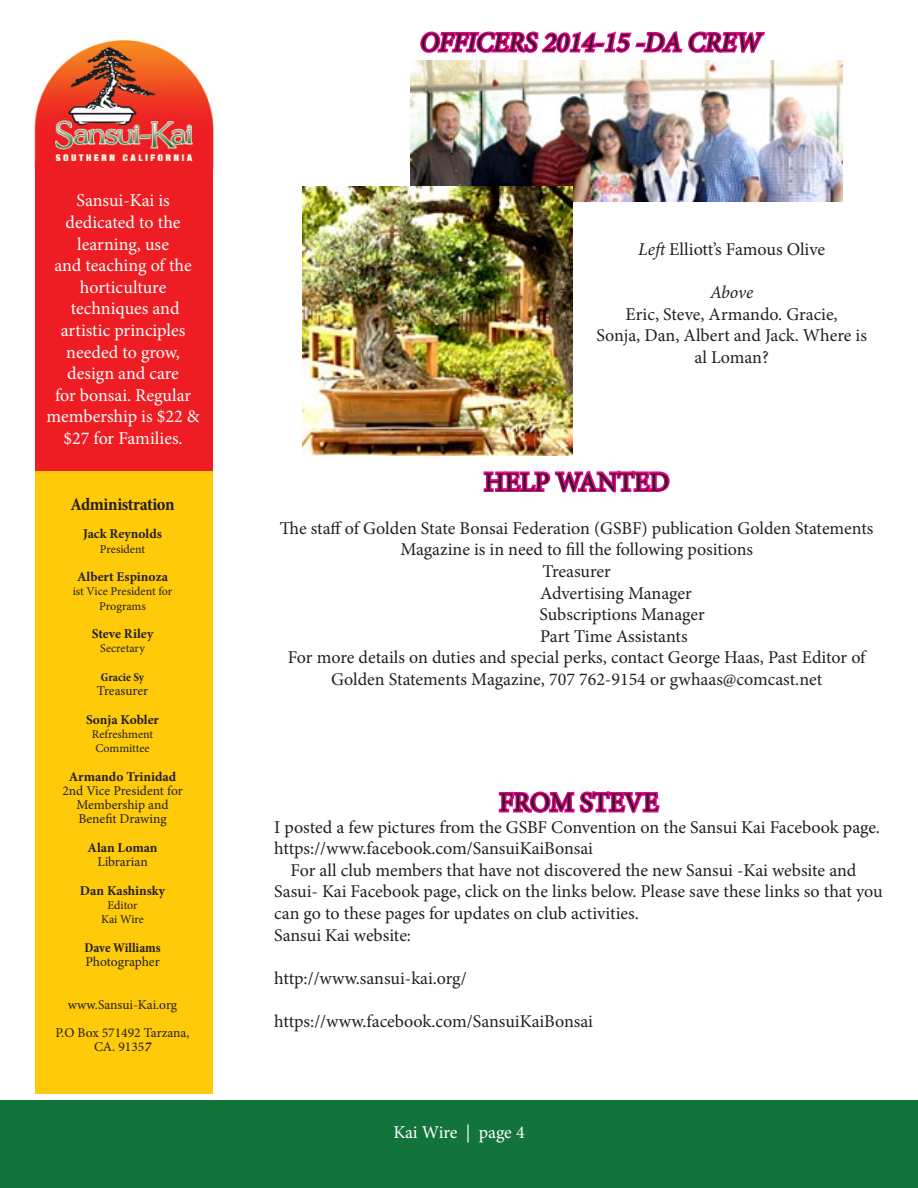
<style>
.page{position:relative;width:918px;height:1188px;background:#fff}
.page>*{position:absolute;margin:0;border:0;box-sizing:border-box;transform-origin:0 0}
.t1{font:italic 27px "Minion Pro";color:#231f20}
.t2{font:27px "Minion Pro";color:#231f20}
.t3{font:18px/21.6px "Minion Pro";letter-spacing:-.005em;color:#231f20;text-align:center}
.t4{font:18px/21.6px "Minion Pro";color:#fff;text-align:center}
.t5{font:700 condensed 18px "Minion Pro";letter-spacing:-.02em;color:#231f20}
.t6{font:italic 18px "Minion Pro";letter-spacing:-.01em;color:#231f20}
.t7{font:13.5px/14.2px "Minion Pro";color:#231f20;text-align:center}
.t8{font:700 13.5px "Minion Pro";color:#231f20}
.t9{font:700 condensed 13.5px "Minion Pro";color:#231f20}
.t10{font:12px "Minion Pro";color:#231f20}
.t11{font:700 condensed 12px "Minion Pro";color:#231f20}
.s1{font-weight:700;font-style:italic}
.s2{font-style:italic}
</style>
<div class="page">
<div style="left:35px;top:471px;width:177px;height:623px;background:#feca0a"></div>
<img style="left:34px;top:40px;width:180px;height:132px">
<div style="left:0;top:1101px;width:918px;height:87px;background:#12743a"></div>
<div style="left:35px;top:161px;width:177px;height:310px;background:#ee1d23"></div>
<svg style="left:498px;top:791px;width:162px;height:22px"></svg>
<svg style="left:419px;top:31px;width:346px;height:30px"></svg>
<svg style="left:483px;top:470px;width:187px;height:23px"></svg>
<img style="left:410px;top:61px;width:432px;height:141px">
<img style="left:302px;top:187px;width:270px;height:268px">
<p class="t4" style="left:54px;top:190px;width:139px">Sansui-Kai is dedicated to the learning, use<br>and teaching of the horticulture techniques and</p>
<p class="t4" style="left:47px;top:320px;width:154px">artistic principles needed to grow, design and care<br>for bonsai. Regular membership is $22 &amp; $27 for Families.</p>
<p class="t5" style="left:70px;top:492px;width:106px">Administration</p>
<p class="t8" style="left:83px;top:525px;width:80px">Jack Reynolds</p>
<p class="t10" style="left:100px;top:541px;width:47px">President</p>
<p class="t8" style="left:77px;top:567px;width:92px">Albert Espinoza</p>
<p class="t10" style="left:73px;top:584px;width:101px">ist Vice President for</p>
<p class="t10" style="left:99px;top:598px;width:48px">Programs</p>
<p class="t8" style="left:92px;top:624px;width:63px">Steve Riley</p>
<p class="t10" style="left:100px;top:641px;width:46px">Secretary</p>
<p class="t11" style="left:101px;top:669px;width:45px">Gracie Sy</p>
<p class="t7" style="left:97px;top:684px;width:53px">Treasurer</p>
<p class="t8" style="left:86px;top:710px;width:75px">Sonja Kobler</p>
<p class="t10" style="left:92px;top:726px;width:63px">Refreshment</p>
<p class="t10" style="left:95px;top:740px;width:56px">Committee</p>
<p class="t8" style="left:69px;top:767px;width:109px">Armando Trinidad</p>
<p class="t7" style="left:62px;top:784px;width:122px">2nd Vice President for</p>
<p class="t7" style="left:77px;top:798px;width:93px">Membership and</p>
<p class="t7" style="left:78px;top:812px;width:90px">Benefit Drawing</p>
<p class="t8" style="left:87px;top:838px;width:72px">Alan Loman</p>
<p class="t7" style="left:97px;top:855px;width:52px">Librarian</p>
<p class="t8" style="left:80px;top:881px;width:87px">Dan Kashinsky</p>
<p class="t10" style="left:107px;top:897px;width:32px">Editor</p>
<p class="t10" style="left:101px;top:911px;width:44px">Kai Wire</p>
<p class="t9" style="left:84px;top:938px;width:78px">Dave Williams</p>
<p class="t7" style="left:85px;top:955px;width:76px">Photographer</p>
<p class="t7" style="left:68px;top:997px;width:111px">www.Sansui-Kai.org</p>
<p class="t7" style="left:56px;top:1026px;width:135px">P.O Box 571492 Tarzana,<br>CA. 9135<span class="s1">7</span></p>
<p class="t1" style="left:420px;top:24px;width:343px">OFFICERS 2014-15 -DA CREW</p>
<p class="t3" style="left:638px;top:239px;width:188px"><span class="s2">Left</span>Elliott’s Famous Olive</p>
<p class="t6" style="left:710px;top:280px;width:45px">Above</p>
<p class="t3" style="left:626px;top:303px;width:214px">Eric, Steve, Armando. Gracie,</p>
<p class="t3" style="left:596px;top:325px;width:272px">Sonja, Dan, Albert and Jack. Where is al Loman?</p>
<p class="t2" style="left:484px;top:464px;width:187px">HELP WANTED</p>
<p class="t3" style="left:280px;top:517px;width:595px">The staff of Golden State Bonsai Federation (GSBF) publication Golden Statements<br>Magazine is in need to fill the following positions</p>
<p class="t3" style="left:542px;top:560px;width:70px">Treasurer</p>
<p class="t3" style="left:540px;top:582px;width:153px">Advertising Manager</p>
<p class="t3" style="left:539px;top:604px;width:167px">Subscriptions Manager</p>
<p class="t3" style="left:540px;top:625px;width:149px">Part Time Assistants</p>
<p class="t3" style="left:288px;top:647px;width:579px">For more details on duties and special perks, contact George Haas, Past Editor of<br>Golden Statements Magazine, 707 762-9154 or gwhaas@comcast.net</p>
<p class="t2" style="left:499px;top:784px;width:161px">FROM STEVE</p>
<p class="t3" style="left:274px;top:816px;width:607px">I posted a few pictures from the GSBF Convention on the Sansui Kai Facebook page.</p>
<p class="t3" style="left:274px;top:838px;width:320px">https://www.facebook.com/SansuiKaiBonsai</p>
<p class="t3" style="left:274px;top:859px;width:610px;text-align:left;text-indent:16px">For all club members that have not discovered the new Sansui -Kai website and<br>Sasui- Kai Facebook page, click on the links below. Please save these links so that you can go to these pages for updates on club activities.</p>
<p class="t3" style="left:274px;top:924px;width:138px">Sansui Kai website:</p>
<p class="t3" style="left:274px;top:967px;width:194px">http://www.sansui-kai.org/</p>
<p class="t3" style="left:274px;top:1011px;width:320px">https://www.facebook.com/SansuiKaiBonsai</p>
<p class="t4" style="left:393px;top:1122px;width:133px">Kai Wire | page 4</p>
</div>
